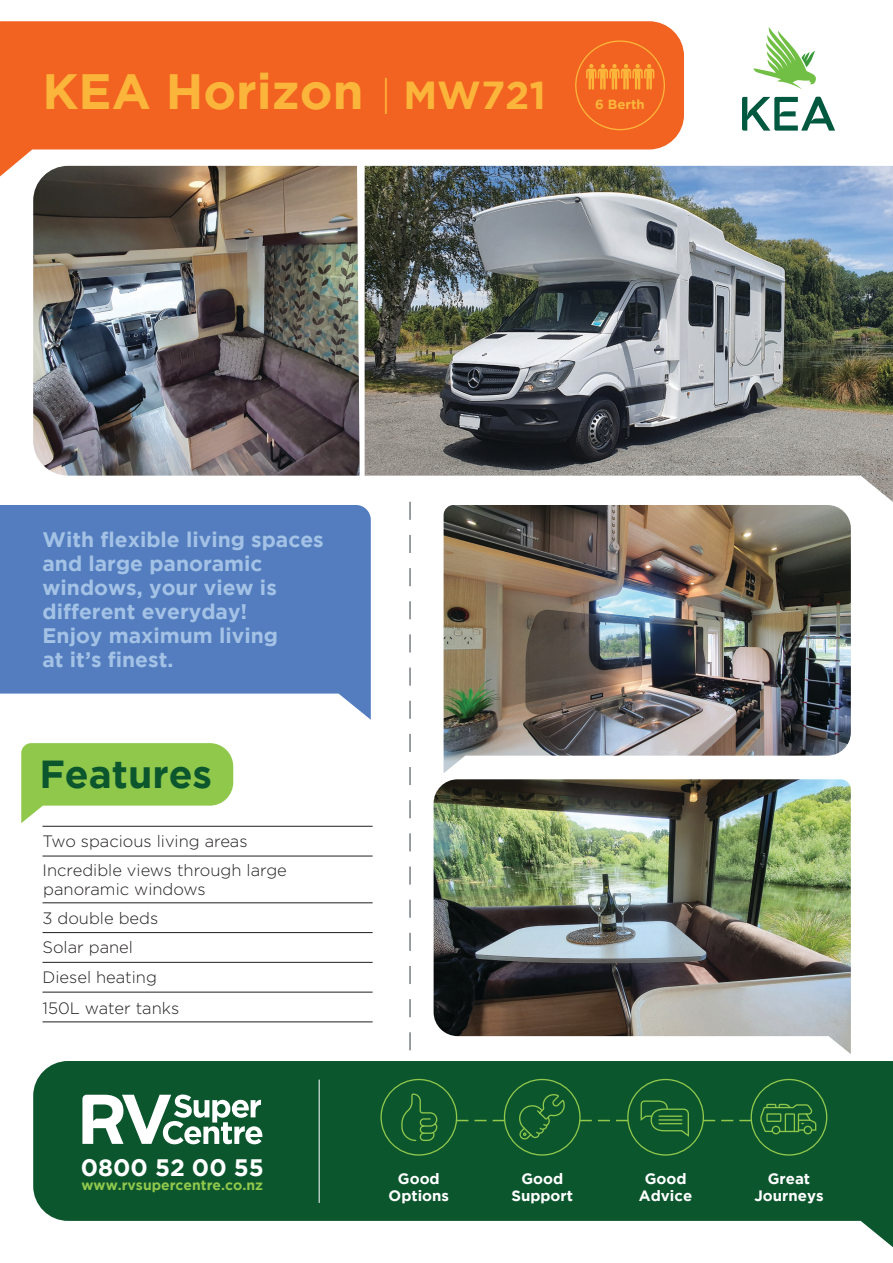
<style>
.page{position:relative;width:893px;height:1263px;background:#fff}
.page>*{position:absolute;margin:0;border:0;box-sizing:border-box;transform-origin:0 0}
.t1{font:700 49.5px "Gotham";color:#fcb53b}
.t2{font:700 39px "Gotham";color:#0c562e}
.t3{font:700 23.85px "Gotham";color:#fff}
.t4{font:700 21px/24px "Gotham";color:#a3c2e5}
.left-inside_highlights_body__bullets{font:300 16.5px/19.8px "Gotham";color:#231f20}
.t5{font:700 15px "Gotham";color:#fff}
.t6{font:700 13.95px "Gotham";color:#90c84c}
.t7{font:700 13.2px "Gotham";color:#fcb53b}
.s1{font-weight:300;font-size:39px}
.s2{font-size:39px}
</style>
<div class="page">
<svg style="left:409px;top:502px;width:2px;height:548px"></svg>
<img style="left:444px;top:505px;width:407px;height:268px">
<img style="left:434px;top:779px;width:417px;height:275px">
<svg style="left:33px;top:1061px;width:860px;height:186px;fill:#0c562e"></svg>
<svg style="left:380px;top:1079px;width:447px;height:76px"></svg>
<hr style="left:319px;top:1079px;width:1px;height:124px;background:#fff">
<svg style="left:82px;top:1094px;width:180px;height:50px"></svg>
<svg style="left:0;top:21px;width:684px;height:166px;fill:#f26221"></svg>
<svg style="left:742px;top:97px;width:93px;height:34px"></svg>
<svg style="left:753px;top:27px;width:63px;height:62px"></svg>
<svg style="left:586px;top:64px;width:68px;height:26px"></svg>
<svg style="left:0;top:505px;width:371px;height:215px;fill:#537dbf"></svg>
<hr style="left:43px;top:826px;width:330px;height:1px;background:#231f20">
<hr style="left:43px;top:856px;width:330px;height:1px;background:#231f20">
<hr style="left:43px;top:902px;width:330px;height:1px;background:#231f20">
<hr style="left:43px;top:932px;width:330px;height:1px;background:#231f20">
<hr style="left:43px;top:962px;width:330px;height:1px;background:#231f20">
<hr style="left:43px;top:992px;width:330px;height:1px;background:#231f20">
<hr style="left:43px;top:1022px;width:330px;height:1px;background:#231f20">
<svg style="left:21px;top:743px;width:212px;height:80px"></svg>
<img style="left:365px;top:166px;width:528px;height:336px">
<img style="left:33px;top:166px;width:327px;height:310px">
<p class="t1" style="left:43px;top:63px;width:505px">KEA Horizon <span class="s1">|</span> <span class="s2">MW721</span></p>
<p class="t7" style="left:595px;top:96px;width:51px">6 Berth</p>
<p class="t4" style="left:43px;top:527px;width:283px">With flexible living spaces and large panoramic windows, your view is different everyday!<br>Enjoy maximum living<br>at it’s finest.</p>
<p class="t2" style="left:39px;top:751px;width:174px">Features</p>
<p class="left-inside_highlights_body__bullets" style="left:43px;top:831px;width:207px">Two spacious living areas</p>
<p class="left-inside_highlights_body__bullets" style="left:43px;top:859px;width:246px">Incredible views through large panoramic windows</p>
<p class="left-inside_highlights_body__bullets" style="left:43px;top:907px;width:117px">3 double beds</p>
<p class="left-inside_highlights_body__bullets" style="left:43px;top:937px;width:92px">Solar panel</p>
<p class="left-inside_highlights_body__bullets" style="left:43px;top:967px;width:116px">Diesel heating</p>
<p class="left-inside_highlights_body__bullets" style="left:43px;top:997px;width:138px">150L water tanks</p>
<p class="t3" style="left:81px;top:1153px;width:185px">0800 52 00 55</p>
<p class="t6" style="left:82px;top:1176px;width:183px">www.rvsupercentre.co.nz</p>
<p class="t5" style="left:398px;top:1170px;width:43px">Good</p>
<p class="t5" style="left:389px;top:1187px;width:62px">Options</p>
<p class="t5" style="left:521px;top:1170px;width:43px">Good</p>
<p class="t5" style="left:511px;top:1187px;width:63px">Support</p>
<p class="t5" style="left:645px;top:1170px;width:43px">Good</p>
<p class="t5" style="left:639px;top:1187px;width:55px">Advice</p>
<p class="t5" style="left:768px;top:1170px;width:44px">Great</p>
<p class="t5" style="left:754px;top:1187px;width:71px">Journeys</p>
</div>
